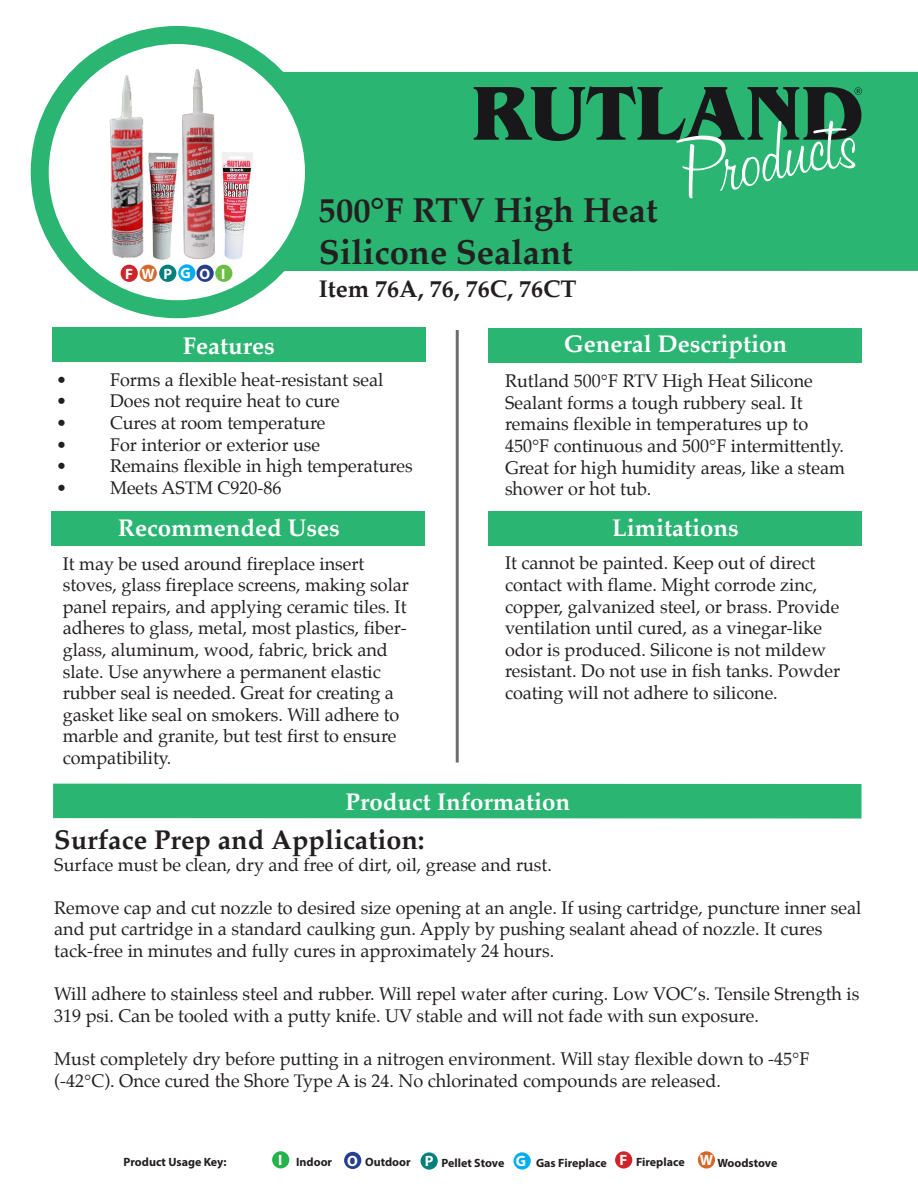
<style>
.page{position:relative;width:918px;height:1188px;background:#fff}
.page>*{position:absolute;margin:0;border:0;box-sizing:border-box;transform-origin:0 0}
.t1{font:700 34.5px/41.4px "Palatino";color:#231f20}
.t2{font:700 27px "Palatino";color:#231f20}
.t3{font:700 24px "Palatino";color:#fff}
.t4{font:700 24px "Palatino";color:#231f20}
.t5{font:18px/21.6px "Palatino";color:#231f20}
.t6{font:700 15px "Myriad Pro";letter-spacing:.57em;color:#fff}
.t7{font:700 12px "Myriad Pro";color:#231f20}
.s1{font-size:15px;color:#fff}
</style>
<div class="page">
<img style="left:32px;top:71px;width:44px;height:191px">
<img style="left:76px;top:41px;width:203px;height:243px">
<div style="left:31px;top:26px;width:292px;height:292px;border:18px solid #2bb572;border-radius:50%"></div>
<svg style="left:264px;top:66px;width:654px;height:211px"></svg>
<svg style="left:474px;top:86px;width:388px;height:113px"></svg>
<hr style="left:456px;top:330px;width:3px;height:432px;background:#6c6d70">
<div style="left:52px;top:327px;width:374px;height:35px;background:#2bb572"></div>
<div style="left:489px;top:329px;width:373px;height:34px;background:#2bb572"></div>
<div style="left:52px;top:511px;width:373px;height:34px;background:#2bb572"></div>
<div style="left:489px;top:511px;width:373px;height:34px;background:#2bb572"></div>
<div style="left:53px;top:784px;width:809px;height:35px;background:#2bb572"></div>
<div style="left:196px;top:265px;width:18px;height:17px;background:#253f8e;border-radius:50%"></div>
<div style="left:121px;top:265px;width:17px;height:17px;background:#d1232a;border-radius:50%"></div>
<div style="left:140px;top:265px;width:17px;height:17px;background:#d56729;border-radius:50%"></div>
<div style="left:159px;top:265px;width:17px;height:17px;background:#007f7b;border-radius:50%"></div>
<div style="left:178px;top:264px;width:17px;height:18px;background:#00aeef;border-radius:50%"></div>
<div style="left:215px;top:265px;width:17px;height:17px;background:#6abd45;border-radius:50%"></div>
<div style="left:514px;top:1152px;width:17px;height:18px;background:#00aeef;border-radius:50%"></div>
<div style="left:615px;top:1151px;width:17px;height:18px;background:#d1232a;border-radius:50%"></div>
<div style="left:698px;top:1151px;width:17px;height:18px;background:#d56729;border-radius:50%"></div>
<div style="left:344px;top:1152px;width:17px;height:17px;background:#253f8e;border-radius:50%"></div>
<div style="left:272px;top:1151px;width:17px;height:17px;background:#23b24b;border-radius:50%"></div>
<div style="left:421px;top:1152px;width:17px;height:18px;background:#007f7b;border-radius:50%"></div>
<p class="t6" style="left:125px;top:264px;width:102px">FWPGO I</p>
<h1 class="t1" style="left:319px;top:189px;width:340px">500°F RTV High Heat<br>Silicone Sealant</h1>
<h3 class="t4" style="left:318px;top:268px;width:259px">Item 76A, 76, 76C, 76CT</h3>
<h3 class="t3" style="left:183px;top:325px;width:93px">Features</h3>
<h3 class="t3" style="left:564px;top:323px;width:225px">General Description</h3>
<p class="t5" style="left:56px;top:369px;width:329px">• Forms a flexible heat-resistant seal</p>
<p class="t5" style="left:56px;top:390px;width:285px">• Does not require heat to cure</p>
<p class="t5" style="left:56px;top:412px;width:271px">• Cures at room temperature</p>
<p class="t5" style="left:56px;top:434px;width:266px">• For interior or exterior use</p>
<p class="t5" style="left:56px;top:455px;width:358px">• Remains flexible in high temperatures</p>
<p class="t5" style="left:56px;top:477px;width:227px">• Meets ASTM C920-86</p>
<h3 class="t3" style="left:118px;top:507px;width:223px">Recommended Uses</h3>
<p class="t5" style="left:63px;top:553px;width:348px">It may be used around fireplace insert stoves, glass fireplace screens, making solar panel repairs, and applying ceramic tiles. It adheres to glass, metal, most plastics, fiber&shy;glass, aluminum, wood, fabric, brick and slate. Use anywhere a permanent elastic rubber seal is needed. Great for creating a gasket like seal on smokers. Will adhere to marble and granite, but test first to ensure compatibility.</p>
<p class="t5" style="left:505px;top:370px;width:341px">Rutland 500°F RTV High Heat Silicone Sealant forms a tough rubbery seal. It remains flexible in temperatures up to 450°F continuous and 500°F intermittently.<br>Great for high humidity areas, like a steam shower or hot tub.</p>
<h3 class="t3" style="left:612px;top:507px;width:128px">Limitations</h3>
<p class="t5" style="left:505px;top:552px;width:337px">It cannot be painted. Keep out of direct contact with flame. Might corrode zinc, copper, galvanized steel, or brass. Provide ventilation until cured, as a vinegar-like odor is produced. Silicone is not mildew resistant. Do not use in fish tanks. Powder coating will not adhere to silicone.</p>
<h3 class="t3" style="left:345px;top:781px;width:226px">Product Information</h3>
<h2 class="t2" style="left:54px;top:817px;width:372px">Surface Prep and Application:</h2>
<p class="t5" style="left:54px;top:853px;width:499px">Surface must be clean, dry and free of dirt, oil, grease and rust.</p>
<p class="t5" style="left:54px;top:897px;width:808px">Remove cap and cut nozzle to desired size opening at an angle. If using cartridge, puncture inner seal and put cartridge in a standard caulking gun. Apply by pushing sealant ahead of nozzle. It cures tack-free in minutes and fully cures in approximately 24 hours.</p>
<p class="t5" style="left:54px;top:983px;width:807px">Will adhere to stainless steel and rubber. Will repel water after curing. Low VOC’s. Tensile Strength is<br>319 psi. Can be tooled with a putty knife. UV stable and will not fade with sun exposure.</p>
<p class="t5" style="left:54px;top:1048px;width:757px">Must completely dry before putting in a nitrogen environment. Will stay flexible down to -45°F (-42°C). Once cured the Shore Type A is 24. No chlorinated compounds are released.</p>
<p class="t7" style="left:124px;top:1154px;width:105px">Product Usage Key:</p>
<p class="t7" style="left:278px;top:1155px;width:501px"><span class="s1">I</span> Indoor <span class="s1">O</span> Outdoor <span class="s1">P</span> Pellet Stove <span class="s1">G</span> Gas Fireplace <span class="s1">F</span> Fireplace <span class="s1">W</span> Woodstove</p>
</div>
